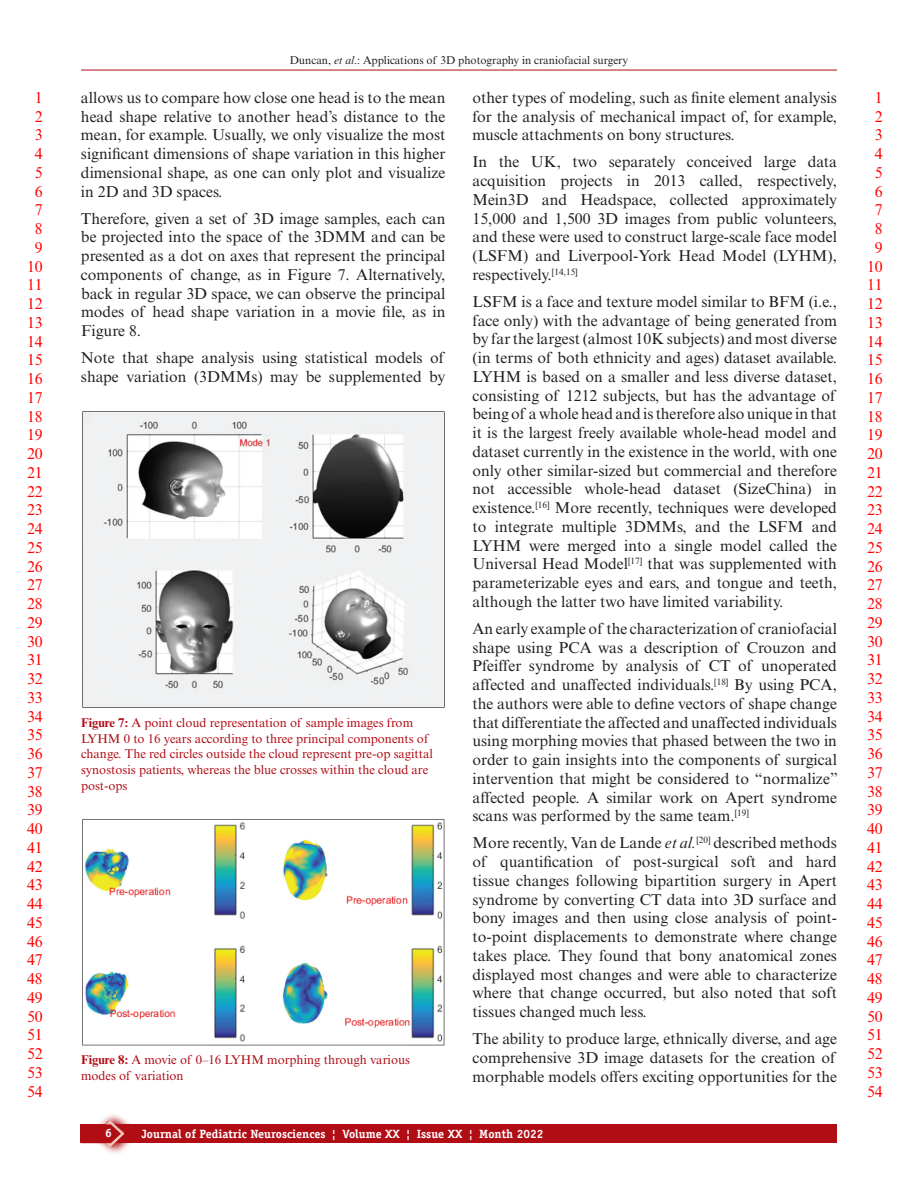
<style>
.page{position:relative;width:918px;height:1188px;background:#fff}
.page>*{position:absolute;margin:0;border:0;box-sizing:border-box;transform-origin:0 0}
.t1{font:15.75px/18.8px "Times New Roman MT Std";color:#231f20;text-align:justify}
.t2{font:15.75px/18.8px "Times New Roman MT Std";color:#f00;text-align:center}
.t3{font:12.75px/15.8px "Times New Roman MT Std";color:#b00d15}
.t4{font:700 12px "Officina Serif Std";color:#fff}
.t5{font:11.25px "Times New Roman MT Std";color:#231f20}
.s1{font-style:italic}
.s2{font-weight:700}
</style>
<div class="page">
<div style="left:81px;top:1124px;width:756px;height:19px;background:#b00d15"></div>
<svg style="left:103px;top:1114px;width:28px;height:39px"></svg>
<svg style="left:81px;top:1120px;width:44px;height:27px"></svg>
<hr style="left:81px;top:70px;width:756px;height:1px;background:#b00d15">
<img style="left:82px;top:411px;width:363px;height:297px">
<img style="left:82px;top:819px;width:363px;height:227px">
<p class="t2" style="left:27px;top:89px;width:17px">1<br>2<br>3<br>4<br>5<br>6<br>7<br>8<br>9<br>10<br>11<br>12<br>13<br>14<br>15<br>16<br>17<br>18<br>19<br>20<br>21<br>22<br>23<br>24<br>25<br>26<br>27<br>28<br>29<br>30<br>31<br>32<br>33<br>34<br>35<br>36<br>37<br>38<br>39<br>40<br>41<br>42<br>43<br>44<br>45<br>46<br>47<br>48<br>49<br>50<br>51<br>52<br>53<br>54</p>
<p class="t5" style="left:290px;top:56px;width:340px">Duncan, <span class="s1">et al</span>.: Applications of 3D photography in craniofacial surgery</p>
<p class="t1" style="left:81px;top:89px;width:366px">allows us to compare how close one head is to the mean head shape relative to another head’s distance to the mean, for example. Usually, we only visualize the most significant dimensions of shape variation in this higher dimensional shape, as one can only plot and visualize in 2D and 3D spaces.</p>
<p class="t1" style="left:81px;top:210px;width:366px">Therefore, given a set of 3D image samples, each can be projected into the space of the 3DMM and can be presented as a dot on axes that represent the principal components of change, as in Figure 7. Alternatively, back in regular 3D space, we can observe the principal modes of head shape variation in a movie file, as in Figure 8.</p>
<p class="t1" style="left:81px;top:350px;width:366px">Note that shape analysis using statistical models of shape variation (3DMMs) may be supplemented by</p>
<p class="t1" style="left:472px;top:89px;width:366px">other types of modeling, such as finite element analysis for the analysis of mechanical impact of, for example, muscle attachments on bony structures.</p>
<p class="t1" style="left:472px;top:154px;width:366px">In the UK, two separately conceived large data acquisition projects in 2013 called, respectively, Mein3D and Headspace, collected approximately 15,000 and 1,500 3D images from public volunteers, and these were used to construct large-scale face model (LSFM) and Liverpool-York Head Model (LYHM), respectively.<sup>[14,15]</sup></p>
<p class="t1" style="left:472px;top:293px;width:366px">LSFM is a face and texture model similar to BFM (i.e., face only) with the advantage of being generated from by far the largest (almost 10K subjects) and most diverse (in terms of both ethnicity and ages) dataset available.<br>LYHM is based on a smaller and less diverse dataset, consisting of 1212 subjects, but has the advantage of being of a whole head and is therefore also unique in that it is the largest freely available whole-head model and dataset currently in the existence in the world, with one only other similar-sized but commercial and therefore not accessible whole-head dataset (SizeChina) in existence.<sup>[16]</sup> More recently, techniques were developed to integrate multiple 3DMMs, and the LSFM and LYHM were merged into a single model called the Universal Head Model<sup>[17]</sup> that was supplemented with parameterizable eyes and ears, and tongue and teeth, although the latter two have limited variability.</p>
<p class="t1" style="left:472px;top:620px;width:367px">An early example of the characterization of craniofacial shape using PCA was a description of Crouzon and Pfeiffer syndrome by analysis of CT of unoperated affected and unaffected individuals.<sup>[18]</sup> By using PCA, the authors were able to define vectors of shape change that differentiate the affected and unaffected individuals using morphing movies that phased between the two in order to gain insights into the components of surgical intervention that might be considered to “normalize” affected people. A similar work on Apert syndrome scans was performed by the same team.<sup>[19]</sup></p>
<p class="t1" style="left:472px;top:835px;width:366px">More recently, Van de Lande <span class="s1">et al.</span><sup>[20]</sup> described methods of quantification of post-surgical soft and hard tissue changes following bipartition surgery in Apert syndrome by converting CT data into 3D surface and bony images and then using close analysis of point&shy;to-point displacements to demonstrate where change takes place. They found that bony anatomical zones displayed most changes and were able to characterize where that change occurred, but also noted that soft tissues changed much less.</p>
<p class="t1" style="left:472px;top:1031px;width:366px">The ability to produce large, ethnically diverse, and age comprehensive 3D image datasets for the creation of morphable models offers exciting opportunities for the</p>
<p class="t3" style="left:81px;top:716px;width:353px"><span class="s2">Figure 7:</span> A point cloud representation of sample images from LYHM 0 to 16 years according to three principal components of change. The red circles outside the cloud represent pre-op sagittal synostosis patients, whereas the blue crosses within the cloud are post-ops</p>
<p class="t3" style="left:81px;top:1053px;width:331px"><span class="s2">Figure 8:</span> A movie of 0–16 LYHM morphing through various modes of variation</p>
<p class="t4" style="left:105px;top:1128px;width:8px">6</p>
<p class="t4" style="left:142px;top:1129px;width:403px">Journal of Pediatric Neurosciences ¦ Volume XX ¦ Issue XX ¦ Month 2022</p>
<p class="t2" style="left:867px;top:89px;width:17px">1<br>2<br>3<br>4<br>5<br>6<br>7<br>8<br>9<br>10<br>11<br>12<br>13<br>14<br>15<br>16<br>17<br>18<br>19<br>20<br>21<br>22<br>23<br>24<br>25<br>26<br>27<br>28<br>29<br>30<br>31<br>32<br>33<br>34<br>35<br>36<br>37<br>38<br>39<br>40<br>41<br>42<br>43<br>44<br>45<br>46<br>47<br>48<br>49<br>50<br>51<br>52<br>53<br>54</p>
</div>
